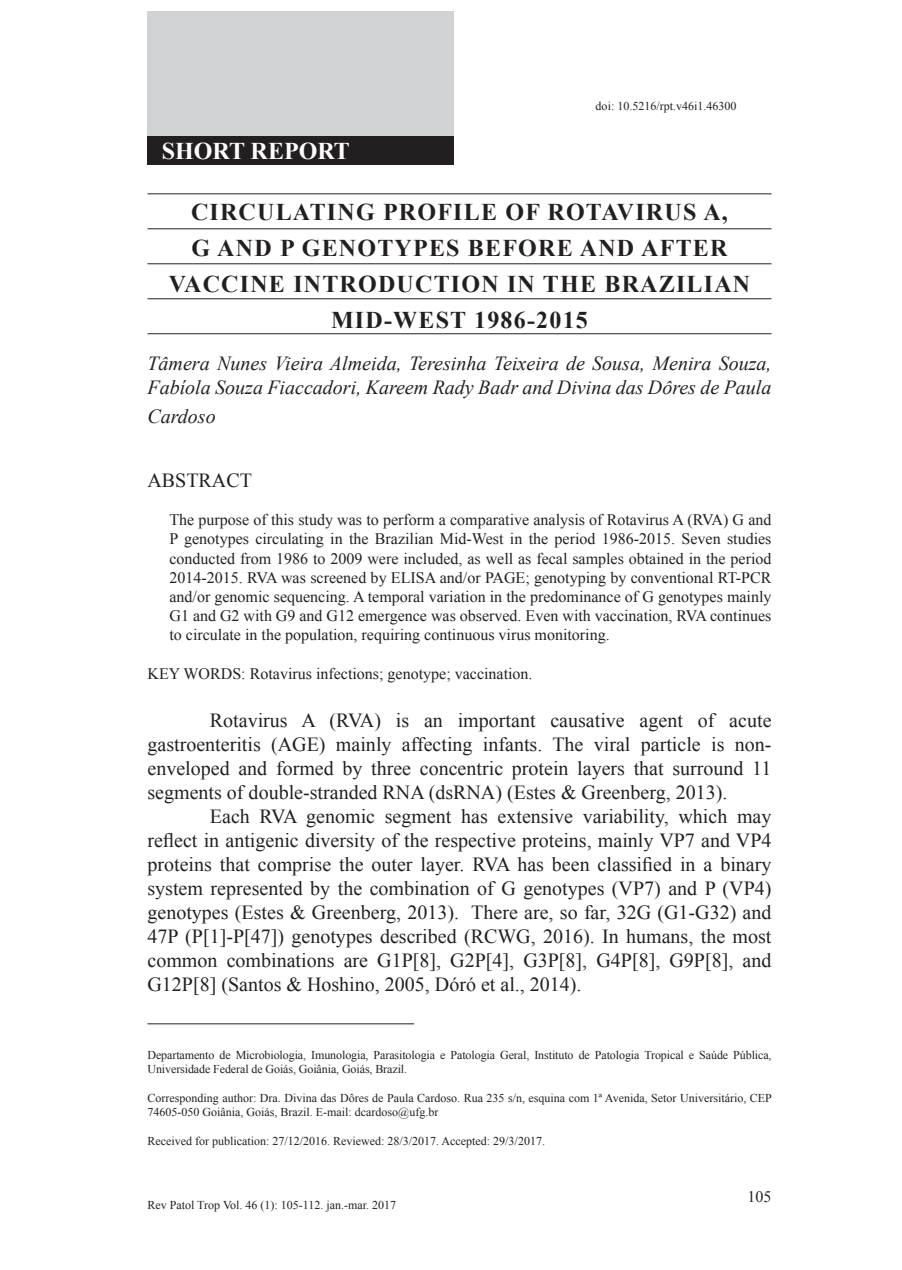
<style>
.page{position:relative;width:902px;height:1270px;background:#fff}
.page>*{position:absolute;margin:0;border:0;box-sizing:border-box;transform-origin:0 0}
.t1{font:700 24px "Times New Roman";letter-spacing:.05em;color:#231f20}
.t2{font:700 24px "Times New Roman";color:#fff}
.t3{font:20px/24px "Times New Roman";color:#231f20;text-align:justify}
.t4{font:italic 20px/24px "Times New Roman";color:#231f20}
.t5{font:16px/19.2px "Times New Roman";color:#231f20;text-align:justify}
.t6{font:12px/14.4px "Times New Roman";color:#231f20}
</style>
<div class="page">
<div style="left:147px;top:11px;width:307px;height:125px;background:#d1d2d4"></div>
<div style="left:147px;top:136px;width:307px;height:28px;background:#231f20"></div>
<hr style="left:147px;top:298px;width:624px;height:1px;background:#231f20">
<hr style="left:147px;top:333px;width:624px;height:1px;background:#231f20">
<hr style="left:147px;top:228px;width:624px;height:1px;background:#231f20">
<hr style="left:147px;top:263px;width:624px;height:1px;background:#231f20">
<hr style="left:147px;top:193px;width:624px;height:1px;background:#231f20">
<hr style="left:147px;top:1023px;width:267px;height:1px;background:#231f20">
<p class="t2" style="left:162px;top:135px;width:189px">SHORT REPORT</p>
<p class="t6" style="left:595px;top:98px;width:142px">doi: 10.5216/rpt.v46i1.46300</p>
<p class="t1" style="left:191px;top:195px;width:211px">CIRCULATING PRO</p>
<p class="t1" style="left:437px;top:195px;width:129px">FILE OF ROT</p>
<p class="t1" style="left:601px;top:195px;width:128px">AVIRUS A,</p>
<p class="t1" style="left:191px;top:231px;width:238px">G AND P GENOTYPES</p>
<p class="t1" style="left:468px;top:231px;width:69px">BEFORE</p>
<p class="t1" style="left:579px;top:231px;width:114px">AND AFTER</p>
<p class="t1" style="left:169px;top:267px;width:173px">VACCINE INTRO</p>
<p class="t1" style="left:378px;top:267px;width:183px">DUCTION IN THE</p>
<p class="t1" style="left:604px;top:267px;width:147px">BRAZILIAN</p>
<p class="t1" style="left:331px;top:303px;width:104px">MID-WEST</p>
<p class="t1" style="left:474px;top:303px;width:115px">1986-2015</p>
<p class="t4" style="left:147px;top:351px;width:625px">Tâmera Nunes Vieira Almeida, Teresinha Teixeira de Sousa, Menira Souza,<br>Fabíola Souza Fiaccadori, Kareem Rady Badr and Divina das Dôres de Paula</p>
<p class="t4" style="left:147px;top:404px;width:70px">Cardoso</p>
<p class="t3" style="left:147px;top:468px;width:106px">ABSTRACT</p>
<p class="t5" style="left:169px;top:510px;width:603px">The purpose of this study was to perform a comparative analysis of Rotavirus A (RVA) G and P genotypes circulating in the Brazilian Mid-West in the period 1986-2015. Seven studies conducted from 1986 to 2009 were included, as well as fecal samples obtained in the period 2014-2015. RVA was screened by ELISA and/or PAGE; genotyping by conventional RT-PCR and/or genomic sequencing. A temporal variation in the predominance of G genotypes mainly G1 and G2 with G9 and G12 emergence was observed. Even with vaccination, RVA continues to circulate in the population, requiring continuous virus monitoring.</p>
<p class="t5" style="left:147px;top:663px;width:386px">KEY WORDS: Rotavirus infections; genotype; vaccination.</p>
<p class="t3" style="left:147px;top:708px;width:625px;text-indent:62px">Rotavirus A (RVA) is an important causative agent of acute gastroenteritis (AGE) mainly affecting infants. The viral particle is non&shy;enveloped and formed by three concentric protein layers that surround 11 segments of double-stranded RNA (dsRNA) (Estes &amp; Greenberg, 2013).</p>
<p class="t3" style="left:147px;top:804px;width:625px;text-indent:62px">Each RVA genomic segment has extensive variability, which may reflect in antigenic diversity of the respective proteins, mainly VP7 and VP4 proteins that comprise the outer layer. RVA has been classified in a binary system represented by the combination of G genotypes (VP7) and P (VP4) genotypes (Estes &amp; Greenberg, 2013). There are, so far, 32G (G1-G32) and 47P (P[1]-P[47]) genotypes described (RCWG, 2016). In humans, the most common combinations are G1P[8], G2P[4], G3P[8], G4P[8], G9P[8], and G12P[8] (Santos &amp; Hoshino, 2005, Dóró et al., 2014).</p>
<p class="t6" style="left:147px;top:1047px;width:625px">Departamento de Microbiologia, Imunologia, Parasitologia e Patologia Geral, Instituto de Patologia Tropical e Saúde Pública,<br>Universidade Federal de Goiás, Goiânia, Goiás, Brazil.</p>
<p class="t6" style="left:147px;top:1091px;width:626px">Corresponding author: Dra. Divina das Dôres de Paula Cardoso. Rua 235 s/n, esquina com 1ª Avenida, Setor Universitário, CEP<br>74605-050 Goiânia, Goiás, Brazil. E-mail: dcardoso@ufg.br</p>
<p class="t6" style="left:147px;top:1134px;width:399px">Received for publication: 27/12/2016. Reviewed: 28/3/2017. Accepted: 29/3/2017.</p>
<p class="t6" style="left:147px;top:1197px;width:250px">Rev Patol Trop Vol. 46 (1): 105-112. jan.-mar. 2017</p>
<p class="t5" style="left:747px;top:1186px;width:25px">105</p>
</div>
